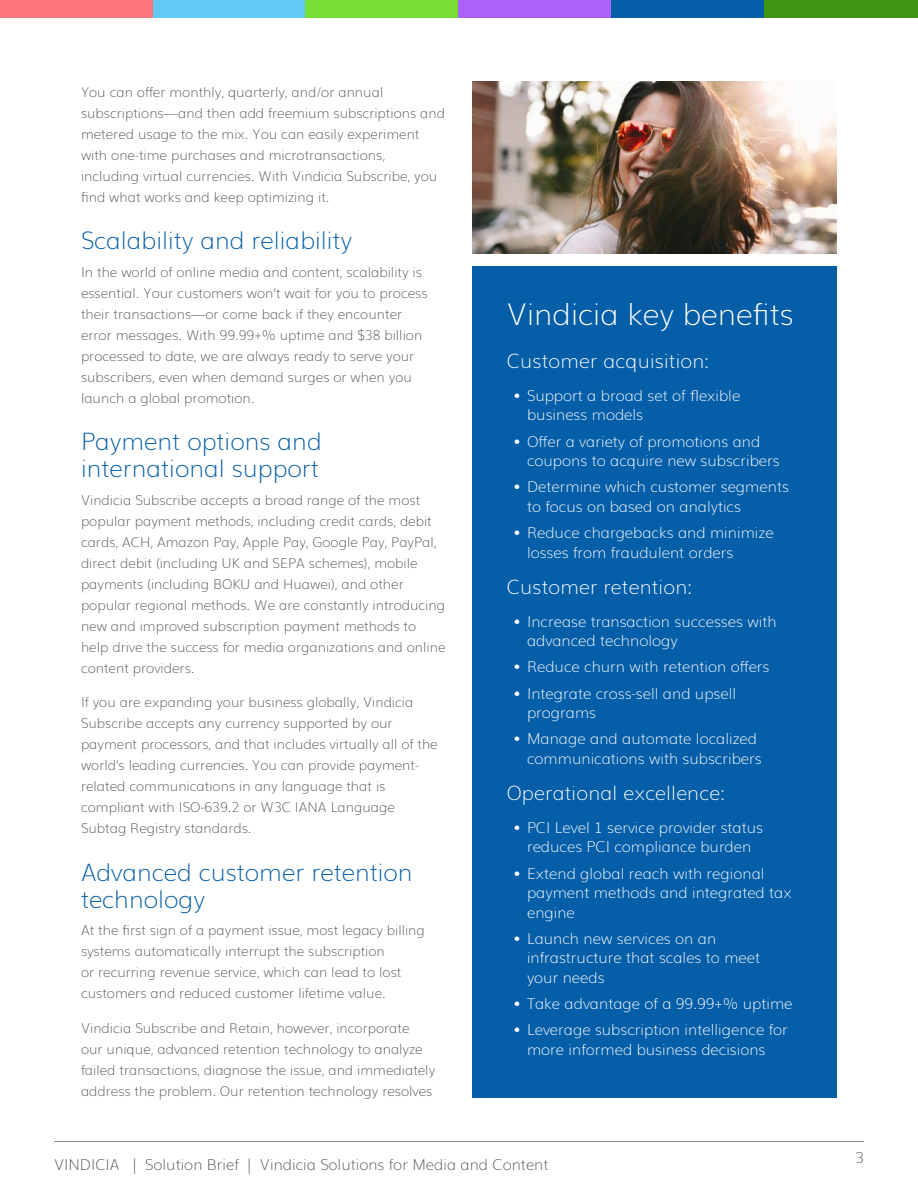
<style>
.page{position:relative;width:918px;height:1188px;background:#fff}
.page>*{position:absolute;margin:0;border:0;box-sizing:border-box;transform-origin:0 0}
.Sidebar_Header-White{font:200 30px "Muli";color:#fff}
.Subhead_1{font:200 24px/27px "Muli";color:#055ea8}
.Sidebar_Small_Paragr{font:200 19.5px "Muli";letter-spacing:.01em;color:#fff}
.Sidebar_Bullets{font:200 15px/19.5px "Muli";color:#fff}
.t1{font:200 15px "Muli";color:#58595b}
.Paragraph{font:200 13.5px/21px "Muli";color:#58595b}
</style>
<div class="page">
<hr style="left:54px;top:1141px;width:810px;height:1px;background:#919195">
<div style="left:0;top:0;width:153px;height:18px;background:#fc757d"></div>
<div style="left:153px;top:0;width:153px;height:18px;background:#63c9f7"></div>
<div style="left:306px;top:0;width:153px;height:18px;background:#78de36"></div>
<div style="left:459px;top:0;width:153px;height:18px;background:#ad61f7"></div>
<div style="left:612px;top:0;width:153px;height:18px;background:#055ea8"></div>
<div style="left:765px;top:0;width:153px;height:18px;background:#409414"></div>
<div style="left:472px;top:266px;width:365px;height:832px;background:#055ea8"></div>
<img style="left:472px;top:81px;width:365px;height:173px">
<p class="Paragraph" style="left:81px;top:81px;width:366px">You can offer monthly, quarterly, and/or annual subscriptions—and then add freemium subscriptions and metered usage to the mix. You can easily experiment with one-time purchases and microtransactions, including virtual currencies. With Vindicia Subscribe, you find what works and keep optimizing it.</p>
<p class="Subhead_1" style="left:81px;top:225px;width:273px">Scalability and reliability</p>
<p class="Paragraph" style="left:81px;top:261px;width:348px">In the world of online media and content, scalability is essential. Your customers won’t wait for you to process their transactions—or come back if they encounter error messages. With 99.99+% uptime and $38 billion processed to date, we are always ready to serve your subscribers, even when demand surges or when you launch a global promotion.</p>
<p class="Subhead_1" style="left:81px;top:426px;width:242px">Payment options and international support</p>
<p class="Paragraph" style="left:81px;top:489px;width:366px">Vindicia Subscribe accepts a broad range of the most popular payment methods, including credit cards, debit cards, ACH, Amazon Pay, Apple Pay, Google Pay, PayPal, direct debit (including UK and SEPA schemes), mobile payments (including BOKU and Huawei), and other popular regional methods. We are constantly introducing new and improved subscription payment methods to help drive the success for media organizations and online content providers.</p>
<p class="Paragraph" style="left:81px;top:691px;width:358px">If you are expanding your business globally, Vindicia Subscribe accepts any currency supported by our payment processors, and that includes virtually all of the world’s leading currencies. You can provide payment&shy;related communications in any language that is compliant with ISO-639.2 or W3C IANA Language Subtag Registry standards.</p>
<p class="Subhead_1" style="left:81px;top:857px;width:333px">Advanced customer retention technology</p>
<p class="Paragraph" style="left:81px;top:919px;width:345px">At the first sign of a payment issue, most legacy billing systems automatically interrupt the subscription<br>or recurring revenue service, which can lead to lost customers and reduced customer lifetime value.</p>
<p class="Paragraph" style="left:81px;top:1017px;width:356px">Vindicia Subscribe and Retain, however, incorporate<br>our unique, advanced retention technology to analyze failed transactions, diagnose the issue, and immediately address the problem. Our retention technology resolves</p>
<p class="Sidebar_Header-White" style="left:507px;top:291px;width:288px">Vindicia key benefits</p>
<p class="Sidebar_Small_Paragr" style="left:507px;top:346px;width:204px">Customer acquisition:</p>
<p class="Sidebar_Bullets" style="left:527px;top:385px;width:215px;text-indent:-14px">• Support a broad set of flexible business models</p>
<p class="Sidebar_Bullets" style="left:527px;top:431px;width:254px;text-indent:-14px">• Offer a variety of promotions and coupons to acquire new subscribers</p>
<p class="Sidebar_Bullets" style="left:527px;top:476px;width:263px;text-indent:-14px">• Determine which customer segments to focus on based on analytics</p>
<p class="Sidebar_Bullets" style="left:527px;top:522px;width:248px;text-indent:-14px">• Reduce chargebacks and minimize losses from fraudulent orders</p>
<p class="Sidebar_Small_Paragr" style="left:507px;top:572px;width:187px">Customer retention:</p>
<p class="Sidebar_Bullets" style="left:527px;top:611px;width:251px;text-indent:-14px">• Increase transaction successes with advanced technology</p>
<p class="Sidebar_Bullets" style="left:514px;top:656px;width:257px">• Reduce churn with retention offers</p>
<p class="Sidebar_Bullets" style="left:527px;top:683px;width:211px;text-indent:-14px">• Integrate cross-sell and upsell programs</p>
<p class="Sidebar_Bullets" style="left:527px;top:728px;width:236px;text-indent:-14px">• Manage and automate localized communications with subscribers</p>
<p class="Sidebar_Small_Paragr" style="left:507px;top:778px;width:220px">Operational excellence:</p>
<p class="Sidebar_Bullets" style="left:514px;top:817px;width:251px;text-align:center">• PCI Level 1 service provider status reduces PCI compliance burden</p>
<p class="Sidebar_Bullets" style="left:527px;top:863px;width:266px;text-indent:-14px">• Extend global reach with regional payment methods and integrated tax engine</p>
<p class="Sidebar_Bullets" style="left:527px;top:928px;width:235px;text-indent:-14px">• Launch new services on an infrastructure that scales to meet your needs</p>
<p class="Sidebar_Bullets" style="left:514px;top:993px;width:281px">• Take advantage of a 99.99+% uptime</p>
<p class="Sidebar_Bullets" style="left:514px;top:1019px;width:276px;text-align:center">• Leverage subscription intelligence for more informed business decisions</p>
<p class="t1" style="left:54px;top:1153px;width:496px">VINDICIA | Solution Brief | Vindicia Solutions for Media and Content</p>
<p class="t1" style="left:855px;top:1146px;width:10px">3</p>
</div>
